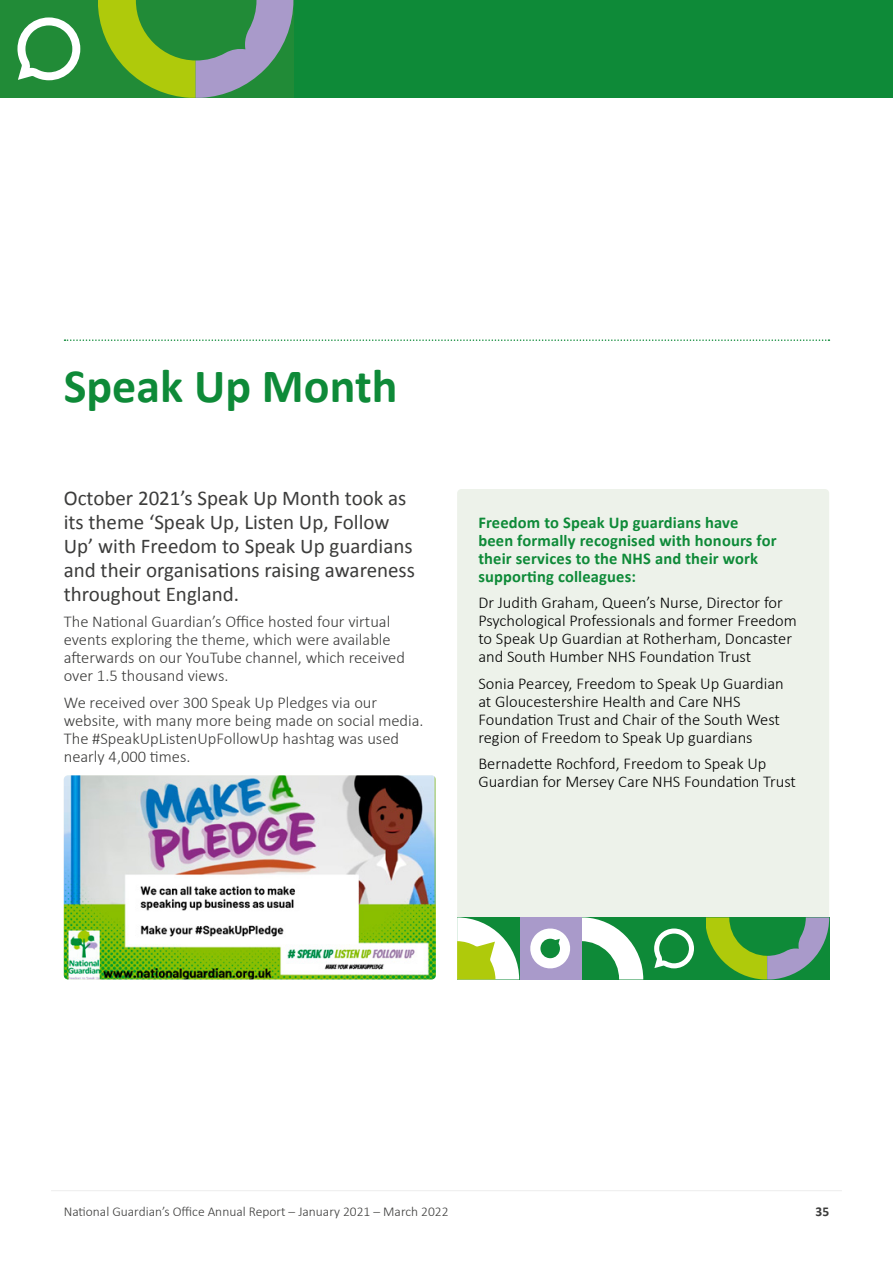
<style>
.page{position:relative;width:893px;height:1263px;background:#fff}
.page>*{position:absolute;margin:0;border:0;box-sizing:border-box;transform-origin:0 0}
._1__Heading_H1{font:700 48px "Calibri";color:#0e8a38}
._3__Intro_Large_h2{font:21px/24px "Calibri";color:#3c3c3b}
._2__Body_Copy_P{font:300 16.5px/18px "Calibri";color:#000}
._2__Body_Copy_P-2{font:300 16.5px/18px "Calibri";color:#3c3c3b}
._5__Sub_heading_h4{font:700 16.5px/18px "Calibri";letter-spacing:.01em;color:#0e8a38}
.t1{font:300 13.5px "Calibri";color:#3c3c3b}
.t2{font:700 13.5px "Calibri";color:#3c3c3b}
</style>
<div class="page">
<hr style="left:51px;top:1190px;width:791px;height:1px;background:#ededed">
<div style="left:0;top:0;width:893px;height:98px;background:#0e8a38"></div>
<div style="left:457px;top:489px;width:372px;height:441px;background:#edf2ea;border-radius:4px"></div>
<svg style="left:65px;top:339px;width:764px;height:2px"></svg>
<img style="left:64px;top:775px;width:372px;height:204px">
<svg style="left:705px;top:917px;width:124px;height:62px;background:#599d4f"></svg>
<div style="left:643px;top:917px;width:62px;height:62px;background:#0e8a38"></div>
<svg style="left:654px;top:928px;width:40px;height:40px"></svg>
<svg style="left:581px;top:917px;width:62px;height:62px"></svg>
<div style="left:519px;top:917px;width:62px;height:62px;background:#a99aca"></div>
<svg style="left:530px;top:928px;width:40px;height:41px"></svg>
<svg style="left:457px;top:917px;width:62px;height:62px"></svg>
<svg style="left:98px;top:0;width:195px;height:98px;background:#649e4f"></svg>
<div style="left:0;top:0;width:98px;height:98px;background:#218b37"></div>
<svg style="left:17px;top:17px;width:63px;height:63px"></svg>
<h1 class="_1__Heading_H1" style="left:64px;top:356px;width:335px">Speak Up Month</h1>
<h2 class="_3__Intro_Large_h2" style="left:64px;top:485px;width:353px">October 2021’s Speak Up Month took as its theme ‘Speak Up, Listen Up, Follow Up’ with Freedom to Speak Up guardians and their organisations raising awareness throughout England.</h2>
<p class="_2__Body_Copy_P-2" style="left:64px;top:613px;width:343px">The National Guardian’s Office hosted four virtual events exploring the theme, which were available afterwards on our YouTube channel, which received over 1.5 thousand views.</p>
<p class="_2__Body_Copy_P-2" style="left:64px;top:693px;width:361px">We received over 300 Speak Up Pledges via our website, with many more being made on social media.<br>The #SpeakUpListenUpFollowUp hashtag was used nearly 4,000 times.</p>
<h4 class="_5__Sub_heading_h4" style="left:478px;top:512px;width:300px">Freedom to Speak Up guardians have been formally recognised with honours for their services to the NHS and their work supporting colleagues:</h4>
<p class="_2__Body_Copy_P" style="left:478px;top:594px;width:320px">Dr Judith Graham, Queen’s Nurse, Director for Psychological Professionals and former Freedom to Speak Up Guardian at Rotherham, Doncaster and South Humber NHS Foundation Trust</p>
<p class="_2__Body_Copy_P" style="left:478px;top:674px;width:307px">Sonia Pearcey, Freedom to Speak Up Guardian at Gloucestershire Health and Care NHS Foundation Trust and Chair of the South West region of Freedom to Speak Up guardians</p>
<p class="_2__Body_Copy_P" style="left:478px;top:755px;width:319px">Bernadette Rochford, Freedom to Speak Up<br>Guardian for Mersey Care NHS Foundation Trust</p>
<p class="t1" style="left:64px;top:1203px;width:386px">National Guardian’s Office Annual Report – January 2021 – March 2022</p>
<p class="t2" style="left:815px;top:1203px;width:15px">35</p>
</div>
